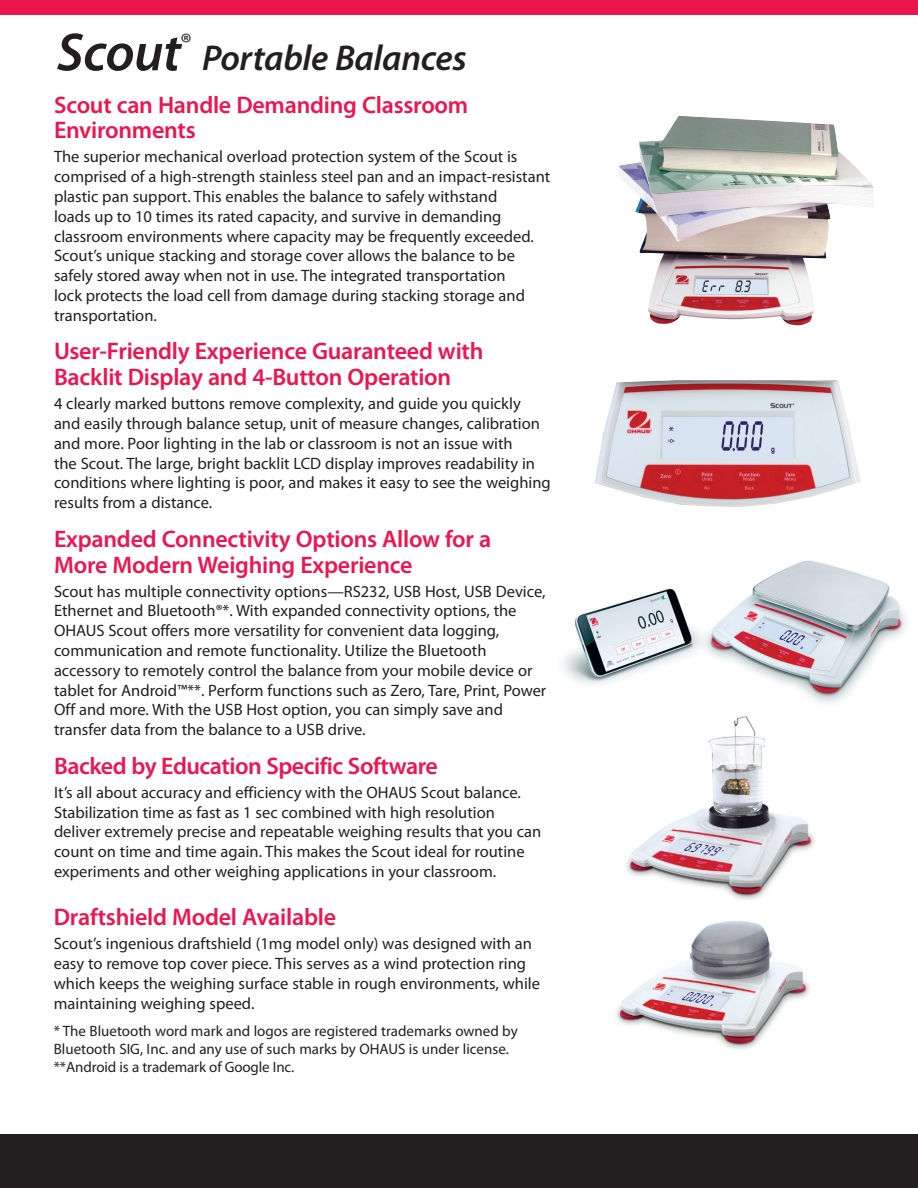
<style>
.page{position:relative;width:918px;height:1188px;background:#fff}
.page>*{position:absolute;margin:0;border:0;box-sizing:border-box;transform-origin:0 0}
.Interior_Back_Produc{font:italic 600 54px "Myriad Pro";letter-spacing:-.01em;color:#231f20}
.Interior_Back_Produc-2{font:italic 600 36px "Myriad Pro";letter-spacing:-.01em;color:#231f20}
.Interior_Paragraph_H{font:600 24px/25.8px "Myriad Pro";letter-spacing:-.01em;color:#ed154e}
.Interior_Copy_Text{font:16.5px/19.8px "Myriad Pro";color:#231f20}
.Back_Copy_Text{font:16.5px/19.8px "Myriad Pro";color:#231f20}
.Interior_Back_Produc-3{font:15px/18px "Myriad Pro";color:#231f20}
</style>
<div class="page">
<div style="left:0;top:0;width:918px;height:15px;background:#ed154e"></div>
<div style="left:0;top:1134px;width:918px;height:54px;background:#231f20"></div>
<img style="left:562px;top:560px;width:345px;height:144px">
<img style="left:618px;top:116px;width:256px;height:210px">
<img style="left:594px;top:380px;width:267px;height:127px">
<img style="left:626px;top:716px;width:189px;height:184px">
<img style="left:616px;top:921px;width:194px;height:129px">
<p class="Interior_Back_Produc" style="left:57px;top:18px;width:136px">Scout<sup>®</sup></p>
<p class="Interior_Back_Produc-2" style="left:202px;top:35px;width:266px">Portable Balances</p>
<p class="Interior_Paragraph_H" style="left:54px;top:91px;width:416px">Scout can Handle Demanding Classroom<br>Environments</p>
<p class="Interior_Copy_Text" style="left:54px;top:147px;width:498px">The superior mechanical overload protection system of the Scout is comprised of a high-strength stainless steel pan and an impact-resistant plastic pan support. This enables the balance to safely withstand<br>loads up to 10 times its rated capacity, and survive in demanding classroom environments where capacity may be frequently exceeded.<br>Scout’s unique stacking and storage cover allows the balance to be safely stored away when not in use. The integrated transportation<br>lock protects the load cell from damage during stacking storage and transportation.</p>
<p class="Interior_Paragraph_H" style="left:54px;top:338px;width:431px">User-Friendly Experience Guaranteed with<br>Backlit Display and 4-Button Operation</p>
<p class="Interior_Copy_Text" style="left:54px;top:393px;width:498px">4 clearly marked buttons remove complexity, and guide you quickly and easily through balance setup, unit of measure changes, calibration and more. Poor lighting in the lab or classroom is not an issue with<br>the Scout. The large, bright backlit LCD display improves readability in conditions where lighting is poor, and makes it easy to see the weighing results from a distance.</p>
<p class="Interior_Paragraph_H" style="left:54px;top:525px;width:439px">Expanded Connectivity Options Allow for a<br>More Modern Weighing Experience</p>
<p class="Interior_Copy_Text" style="left:54px;top:581px;width:494px">Scout has multiple connectivity options—RS232, USB Host, USB Device, Ethernet and Bluetooth®*. With expanded connectivity options, the OHAUS Scout offers more versatility for convenient data logging, communication and remote functionality. Utilize the Bluetooth accessory to remotely control the balance from your mobile device or tablet for Android™**. Perform functions such as Zero, Tare, Print, Power Off and more. With the USB Host option, you can simply save and transfer data from the balance to a USB drive.</p>
<p class="Interior_Paragraph_H" style="left:54px;top:752px;width:386px">Backed by Education Specific Software</p>
<p class="Interior_Copy_Text" style="left:54px;top:782px;width:489px">It’s all about accuracy and efficiency with the OHAUS Scout balance.<br>Stabilization time as fast as 1 sec combined with high resolution deliver extremely precise and repeatable weighing results that you can count on time and time again. This makes the Scout ideal for routine experiments and other weighing applications in your classroom.</p>
<p class="Interior_Paragraph_H" style="left:54px;top:904px;width:284px">Draftshield Model Available</p>
<p class="Back_Copy_Text" style="left:54px;top:934px;width:488px">Scout’s ingenious draftshield (1mg model only) was designed with an easy to remove top cover piece. This serves as a wind protection ring which keeps the weighing surface stable in rough environments, while maintaining weighing speed.</p>
<p class="Interior_Back_Produc-3" style="left:54px;top:1022px;width:466px">* The Bluetooth word mark and logos are registered trademarks owned by<br>Bluetooth SIG, Inc. and any use of such marks by OHAUS is under license.</p>
<p class="Interior_Back_Produc-3" style="left:54px;top:1058px;width:242px">**Android is a trademark of Google Inc.</p>
</div>
